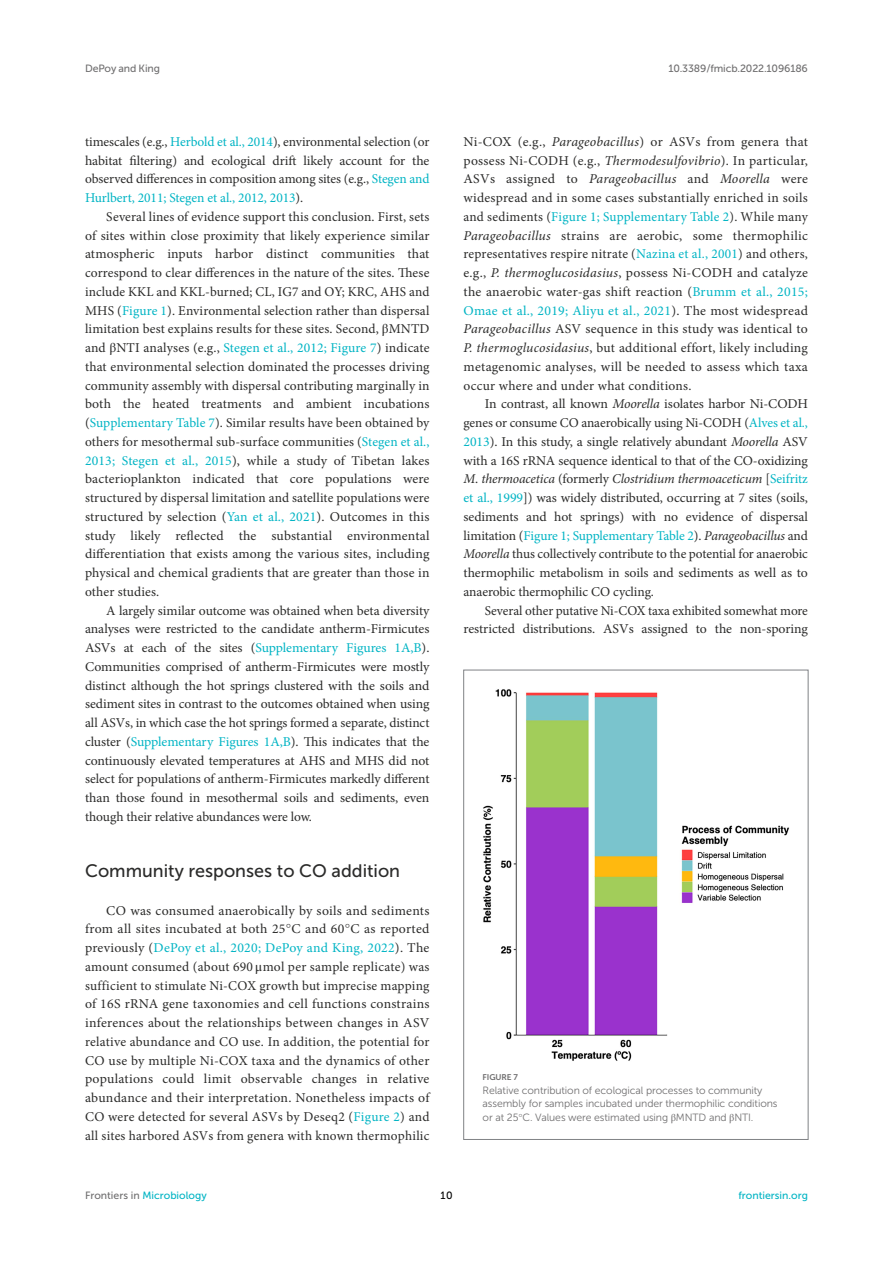
<style>
.page{position:relative;width:893px;height:1263px;background:#fff}
.page>*{position:absolute;margin:0;border:0;box-sizing:border-box;transform-origin:0 0}
.HEAD_2{font:18px "Museo Sans 500";color:#2b2b2a}
.TEXT{font:13.5px/18.8px "Minion Pro";letter-spacing:-.005em;color:#2b2b2a;text-align:justify}
.TEXT_FLUSH{font:13.5px/18.8px "Minion Pro";letter-spacing:.02em;color:#2b2b2a;text-align:justify}
.FIG_LEG{font:10.5px/13.5px "Museo Sans 300";letter-spacing:-.01em;color:#706f70}
.t1{font:10.5px "Museo Sans 500";letter-spacing:-.015em;color:#706f70}
.t2{font:10.5px "Museo Sans 500";color:#00b4c4}
.t3{font:10.5px "Museo Sans 500";color:#000}
.FIG_HD{font:8.25px "Museo Sans 700";letter-spacing:-.01em;color:#706f70}
.s1{color:#00b4c4}
.s2{font-family:"STIX General"}
.s3{font-family:"STIX"}
.s4{font-style:italic}
.s5{color:#706f70}
</style>
<div class="page">
<img style="left:483px;top:689px;width:306px;height:372px">
<div style="left:463px;top:670px;width:345px;height:470px;border:1px solid #808285"></div>
<p class="t1" style="left:85px;top:63px;width:76px">DePoy and King</p>
<p class="t1" style="left:668px;top:63px;width:141px">10.3389/fmicb.2022.1096186</p>
<p class="TEXT" style="left:85px;top:132px;width:346px">timescales (e.g., <span class="s1">Herbold et al., 2014</span>), environmental selection (or habitat filtering) and ecological drift likely account for the observed differences in composition among sites (e.g., <span class="s1">Stegen and Hurlbert, 2011; Stegen et al., 2012, 2013</span>).</p>
<p class="TEXT" style="left:85px;top:207px;width:346px;text-indent:21px">Several lines of evidence support this conclusion. First, sets of sites within close proximity that likely experience similar atmospheric inputs harbor distinct communities that correspond to clear differences in the nature of the sites. These include KKL and KKL-burned; CL, IG7 and OY; KRC, AHS and MHS (<span class="s1">Figure 1</span>). Environmental selection rather than dispersal limitation best explains results for these sites. Second, <span class="s2">β</span>MNTD and <span class="s2">β</span>NTI analyses (e.g., <span class="s1">Stegen et al., 2012; Figure 7</span>) indicate that environmental selection dominated the processes driving community assembly with dispersal contributing marginally in both the heated treatments and ambient incubations (<span class="s1">Supplementary Table 7</span>). Similar results have been obtained by others for mesothermal sub-surface communities (<span class="s1">Stegen et al., 2013; Stegen et al., 2015</span>), while a study of Tibetan lakes bacterioplankton indicated that core populations were structured by dispersal limitation and satellite populations were structured by selection (<span class="s1">Yan et al., 2021</span>). Outcomes in this study likely reflected the substantial environmental differentiation that exists among the various sites, including physical and chemical gradients that are greater than those in other studies.</p>
<p class="TEXT" style="left:85px;top:601px;width:346px;text-indent:21px">A largely similar outcome was obtained when beta diversity analyses were restricted to the candidate antherm-Firmicutes ASVs at each of the sites (<span class="s1">Supplementary Figures 1A,B</span>).<br>Communities comprised of antherm-Firmicutes were mostly distinct although the hot springs clustered with the soils and sediment sites in contrast to the outcomes obtained when using all ASVs, in which case the hot springs formed a separate, distinct cluster (<span class="s1">Supplementary Figures 1A,B</span>). This indicates that the continuously elevated temperatures at AHS and MHS did not select for populations of antherm-Firmicutes markedly different than those found in mesothermal soils and sediments, even though their relative abundances were low.</p>
<p class="HEAD_2" style="left:85px;top:861px;width:317px">Community responses to CO addition</p>
<p class="TEXT_FLUSH" style="left:85px;top:901px;width:346px;text-indent:21px">CO was consumed anaerobically by soils and sediments from all sites incubated at both 25<span class="s3">°</span>C and 60<span class="s3">°</span>C as reported previously (<span class="s1">DePoy et al., 2020; DePoy and King, 2022</span>). The amount consumed (about 690 <span class="s2">μ</span>mol per sample replicate) was sufficient to stimulate Ni-COX growth but imprecise mapping of 16S rRNA gene taxonomies and cell functions constrains inferences about the relationships between changes in ASV relative abundance and CO use. In addition, the potential for CO use by multiple Ni-COX taxa and the dynamics of other populations could limit observable changes in relative abundance and their interpretation. Nonetheless impacts of CO were detected for several ASVs by Deseq2 (<span class="s1">Figure 2</span>) and all sites harbored ASVs from genera with known thermophilic</p>
<p class="TEXT_FLUSH" style="left:463px;top:132px;width:346px">Ni-COX (e.g., <span class="s4">Parageobacillus</span>) or ASVs from genera that possess Ni-CODH (e.g., <span class="s4">Thermodesulfovibrio</span>). In particular, ASVs assigned to <span class="s4">Parageobacillus</span> and <span class="s4">Moorella</span> were widespread and in some cases substantially enriched in soils and sediments (<span class="s1">Figure 1; Supplementary Table 2</span>). While many <span class="s4">Parageobacillus</span> strains are aerobic, some thermophilic representatives respire nitrate (<span class="s1">Nazina et al., 2001</span>) and others, e.g., <span class="s4">P. thermoglucosidasius</span>, possess Ni-CODH and catalyze the anaerobic water-gas shift reaction (<span class="s1">Brumm et al., 2015; Omae et al., 2019; Aliyu et al., 2021</span>). The most widespread <span class="s4">Parageobacillus</span> ASV sequence in this study was identical to <span class="s4">P. thermoglucosidasius</span>, but additional effort, likely including metagenomic analyses, will be needed to assess which taxa occur where and under what conditions.</p>
<p class="TEXT" style="left:463px;top:395px;width:346px;text-indent:21px">In contrast, all known <span class="s4">Moorella</span> isolates harbor Ni-CODH genes or consume CO anaerobically using Ni-CODH (<span class="s1">Alves et al., 2013</span>). In this study, a single relatively abundant <span class="s4">Moorella</span> ASV with a 16S rRNA sequence identical to that of the CO-oxidizing <span class="s4">M</span>. <span class="s4">thermoacetica</span> (formerly <span class="s4">Clostridium thermoaceticum</span> [<span class="s1">Seifritz et al., 1999</span>]) was widely distributed, occurring at 7 sites (soils, sediments and hot springs) with no evidence of dispersal limitation (<span class="s1">Figure 1; Supplementary Table 2</span>). <span class="s4">Parageobacillus</span> and <span class="s4">Moorella</span> thus collectively contribute to the potential for anaerobic thermophilic metabolism in soils and sediments as well as to anaerobic thermophilic CO cycling.</p>
<p class="TEXT" style="left:463px;top:601px;width:346px;text-align:right">Several other putative Ni-COX taxa exhibited somewhat more restricted distributions. ASVs assigned to the non-sporing</p>
<p class="FIG_HD" style="left:483px;top:1072px;width:37px">FIGURE 7</p>
<p class="FIG_LEG" style="left:483px;top:1083px;width:296px">Relative contribution of ecological processes to community assembly for samples incubated under thermophilic conditions or at 25<span class="s3">°</span>C. Values were estimated using <span class="s2">β</span>MNTD and <span class="s2">β</span>NTI.</p>
<p class="t2" style="left:85px;top:1190px;width:123px"><span class="s5">Frontiers in</span> Microbiology</p>
<p class="t3" style="left:440px;top:1190px;width:14px">10</p>
<p class="t2" style="left:738px;top:1190px;width:71px">frontiersin.org</p>
</div>
